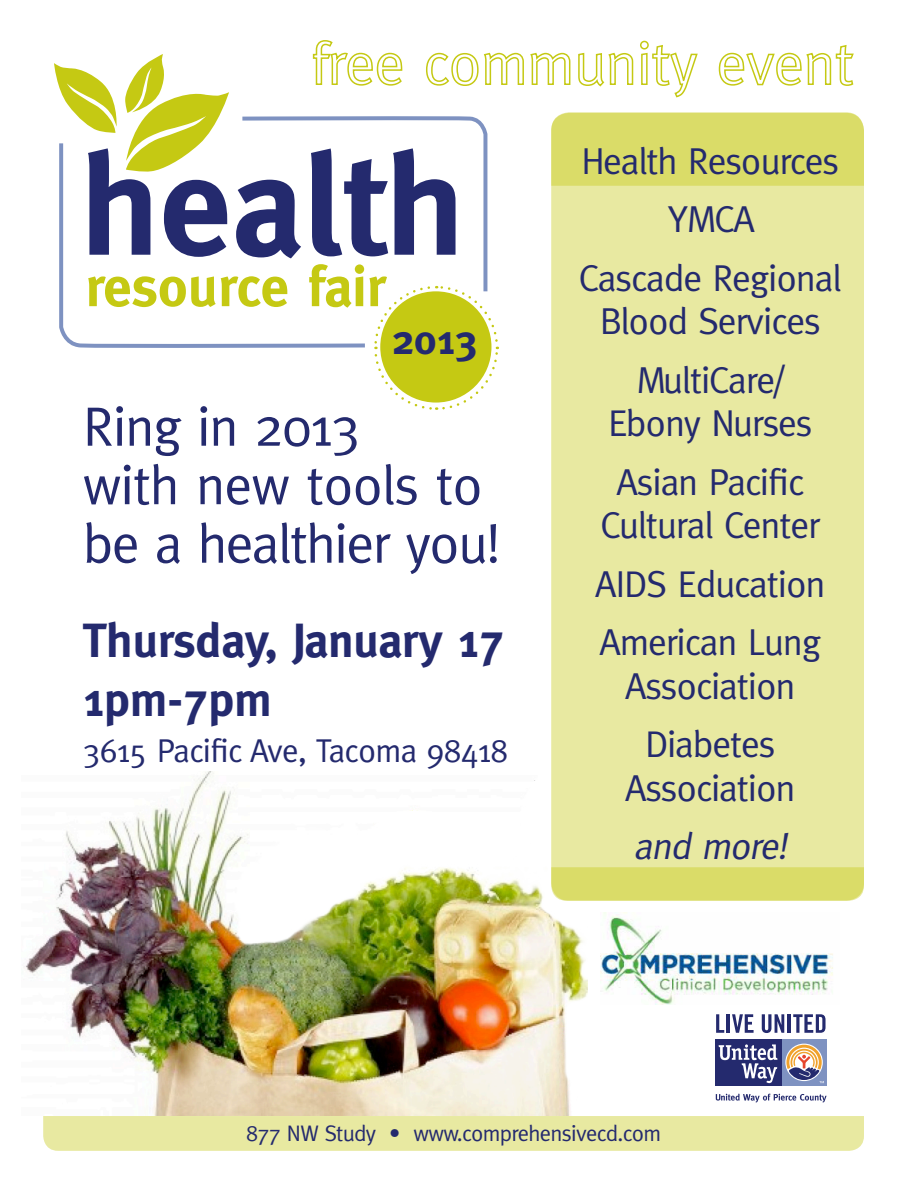
<style>
.page{position:relative;width:918px;height:1188px;background:#fff}
.page>*{position:absolute;margin:0;border:0;box-sizing:border-box;transform-origin:0 0}
.t1{font:700 143.55px "Meta";color:#242a6e}
.t2{font:700 56.7px "Meta";color:#c5c913}
.t3{font:55.5px/58.5px "Meta";letter-spacing:-.03em;color:#242a6e}
.t4{font:700 48px "Meta";letter-spacing:-.01em;color:#242a6e}
.t5{font:700 41.85px "Meta";color:#242a6e}
.t6{font:37.5px/43.5px "Meta";letter-spacing:-.03em;color:#242a6e;text-align:center}
.t7{font:italic 37.5px "Meta";color:#242a6e}
.t8{font:33px "Meta";letter-spacing:-.02em;color:#242a6e}
.t9{font:22.5px "Meta";letter-spacing:-.03em;color:#242a6e}
</style>
<div class="page">
<img style="left:23px;top:772px;width:564px;height:344px">
<svg style="left:54px;top:63px;width:63px;height:70px"></svg>
<svg style="left:125px;top:54px;width:104px;height:85px"></svg>
<svg style="left:59px;top:139px;width:306px;height:209px"></svg>
<svg style="left:238px;top:116px;width:250px;height:179px"></svg>
<svg style="left:373px;top:285px;width:126px;height:125px"></svg>
<div style="left:551px;top:112px;width:313px;height:789px;background:#e8e9a1;border-radius:18px"></div>
<svg style="left:312px;top:40px;width:91px;height:46px"></svg>
<svg style="left:426px;top:52px;width:145px;height:34px"></svg>
<svg style="left:578px;top:40px;width:120px;height:58px"></svg>
<svg style="left:718px;top:46px;width:136px;height:40px"></svg>
<div style="left:551px;top:113px;width:313px;height:73px;background:#dadc68"></div>
<svg style="left:551px;top:867px;width:313px;height:34px;background:#dadc6b"></svg>
<img style="left:601px;top:913px;width:232px;height:92px">
<div style="left:781px;top:1039px;width:46px;height:47px;background:#7e92c1"></div>
<svg style="left:785px;top:1044px;width:38px;height:37px"></svg>
<div style="left:715px;top:1039px;width:66px;height:47px;background:#242a6e"></div>
<svg style="left:786px;top:1045px;width:38px;height:38px"></svg>
<svg style="left:719px;top:1044px;width:58px;height:39px"></svg>
<svg style="left:716px;top:1094px;width:111px;height:9px"></svg>
<svg style="left:716px;top:1014px;width:8px;height:19px"></svg>
<hr style="left:727px;top:1014px;width:3px;height:19px;background:#242a6e">
<svg style="left:732px;top:1014px;width:22px;height:19px"></svg>
<svg style="left:762px;top:1014px;width:22px;height:19px"></svg>
<hr style="left:788px;top:1014px;width:3px;height:19px;background:#242a6e">
<svg style="left:793px;top:1014px;width:33px;height:19px"></svg>
<div style="left:43px;top:1116px;width:821px;height:35px;background:#e8e9a1"></div>
<p class="t1" style="left:80px;top:122px;width:386px">health</p>
<p class="t2" style="left:85px;top:254px;width:302px">resource fair</p>
<p class="t5" style="left:392px;top:315px;width:87px">2013</p>
<p class="t3" style="left:83px;top:397px;width:279px">Ring in 2013</p>
<p class="t3" style="left:83px;top:455px;width:420px">with new tools to be a healthier you!</p>
<p class="t4" style="left:83px;top:613px;width:423px">Thursday, January 17</p>
<p class="t4" style="left:83px;top:671px;width:191px">1pm-7pm</p>
<p class="t8" style="left:83px;top:732px;width:427px">3615 Pacific Ave, Tacoma 98418</p>
<p class="t6" style="left:581px;top:138px;width:259px">Health Resources</p>
<p class="t6" style="left:668px;top:197px;width:89px">YMCA</p>
<p class="t6" style="left:579px;top:255px;width:264px">Cascade Regional</p>
<p class="t6" style="left:600px;top:299px;width:222px">Blood Services</p>
<p class="t6" style="left:637px;top:357px;width:149px">MultiCare/</p>
<p class="t6" style="left:608px;top:401px;width:206px">Ebony Nurses</p>
<p class="t6" style="left:617px;top:459px;width:189px">Asian Pacific</p>
<p class="t6" style="left:600px;top:503px;width:221px">Cultural Center</p>
<p class="t6" style="left:595px;top:561px;width:232px">AIDS Education</p>
<p class="t6" style="left:599px;top:620px;width:223px">American Lung<br>Association</p>
<p class="t6" style="left:645px;top:722px;width:132px">Diabetes</p>
<p class="t6" style="left:625px;top:765px;width:172px">Association</p>
<p class="t7" style="left:634px;top:824px;width:163px">and more!</p>
<p class="t9" style="left:246px;top:1120px;width:417px">877 NW Study • www.comprehensivecd.com</p>
</div>
